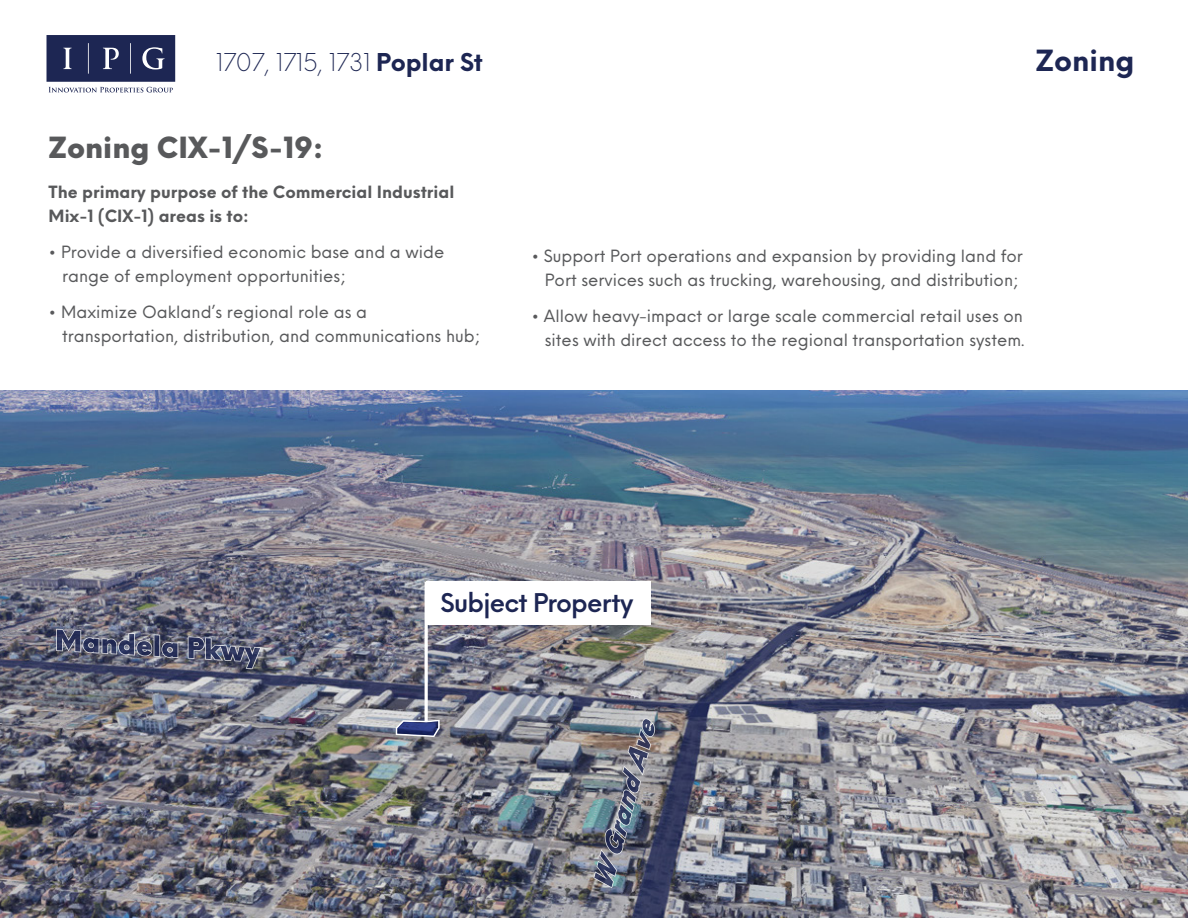
<style>
.page{position:relative;width:1188px;height:918px;background:#fff}
.page>*{position:absolute;margin:0;border:0;box-sizing:border-box;transform-origin:0 0}
.t1{font:900 28.5px "Neue Einstellung";color:#58595b}
.t2{font:700 28.5px "Neue Einstellung";color:#1d2653}
.t3{font:600 25.2px "Neue Einstellung";letter-spacing:-.03em;color:#1d2653}
.t4{font:300 24px "Neue Einstellung";letter-spacing:-.005em;color:#1d2653}
.t5{font:16.5px/24px "Neue Einstellung";color:#58595b}
.t6{font:700 16.5px/24px "Neue Einstellung";color:#58595b}
.s1{font-weight:700}
</style>
<div class="page">
<img style="left:0;top:390px;width:1188px;height:528px">
<hr style="left:425px;top:582px;width:3px;height:140px;background:#fff">
<div style="left:426px;top:582px;width:224px;height:43px;background:#fff"></div>
<svg style="left:396px;top:720px;width:44px;height:17px"></svg>
<svg style="left:56px;top:629px;width:205px;height:40px;background:#5e6178"></svg>
<img style="left:593px;top:718px;width:62px;height:170px">
<svg style="left:47px;top:35px;width:128px;height:58px"></svg>
<h3 class="t4" style="left:216px;top:41px;width:268px">1707, 1715, 1731 <span class="s1">Poplar St</span></h3>
<h1 class="t2" style="left:1035px;top:35px;width:101px">Zoning</h1>
<h1 class="t1" style="left:49px;top:121px;width:276px">Zoning CIX-1/S-19:</h1>
<p class="t6" style="left:49px;top:179px;width:407px">The primary purpose of the Commercial Industrial<br>Mix-1 (CIX-1) areas is to:</p>
<p class="t5" style="left:62px;top:239px;width:384px;text-indent:-13px">• Provide a diversified economic base and a wide range of employment opportunities;</p>
<p class="t5" style="left:62px;top:299px;width:420px;text-indent:-13px">• Maximize Oakland’s regional role as a transportation, distribution, and communications hub;</p>
<p class="t5" style="left:531px;top:242px;width:493px;text-align:center">• Support Port operations and expansion by providing land for<br>Port services such as trucking, warehousing, and distribution;</p>
<p class="t5" style="left:531px;top:302px;width:495px;text-align:right">• Allow heavy-impact or large scale commercial retail uses on sites with direct access to the regional transportation system.</p>
<h2 class="t3" style="left:441px;top:581px;width:194px">Subject Property</h2>
</div>
